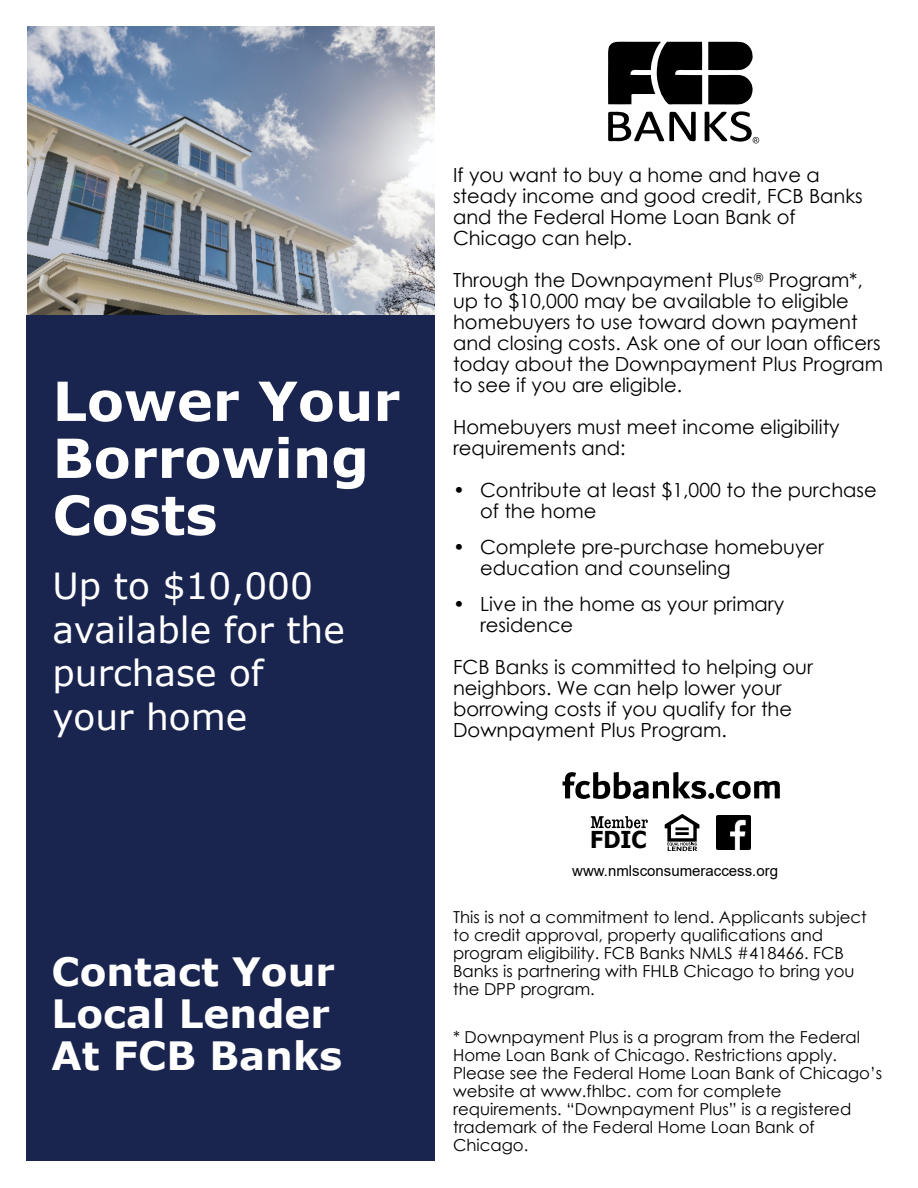
<style>
.page{position:relative;width:918px;height:1188px;background:#fff}
.page>*{position:absolute;margin:0;border:0;box-sizing:border-box;transform-origin:0 0}
.t1{font:700 54px/57px "Verdana";color:#fff}
.t2{font:700 39px/42px "Verdana";color:#fff}
.t3{font:36px/43.5px "Verdana";color:#fff}
.t4{font:700 23.25px "Tahoma";color:#000}
.t5{font:19.5px/21px "Century Gothic";color:#000}
.t6{font:16.5px/18px "Century Gothic";color:#000}
.t7{font:15px "Arial";color:#000}
</style>
<div class="page">
<img style="left:716px;top:815px;width:34px;height:34px">
<svg style="left:591px;top:816px;width:57px;height:12px"></svg>
<svg style="left:665px;top:814px;width:34px;height:37px"></svg>
<svg style="left:563px;top:772px;width:217px;height:27px"></svg>
<img style="left:27px;top:27px;width:408px;height:288px">
<div style="left:27px;top:315px;width:419px;height:846px;background:#19244f"></div>
<svg style="left:708px;top:42px;width:45px;height:62px;background:#272727"></svg>
<svg style="left:608px;top:41px;width:94px;height:64px;background:#2c2c2c"></svg>
<svg style="left:608px;top:111px;width:88px;height:31px"></svg>
<svg style="left:704px;top:111px;width:55px;height:32px"></svg>
<div style="left:436px;top:11px;width:17px;height:1171px;background:#fff"></div>
<h1 class="t1" style="left:53px;top:377px;width:349px">Lower Your<br>Borrowing<br>Costs</h1>
<h3 class="t3" style="left:53px;top:568px;width:294px">Up to $10,000 available for the purchase of your home</h3>
<h2 class="t2" style="left:52px;top:954px;width:292px">Contact Your<br>Local Lender<br>At FCB Banks</h2>
<p class="t5" style="left:453px;top:166px;width:411px">If you want to buy a home and have a steady income and good credit, FCB Banks and the Federal Home Loan Bank of<br>Chicago can help.</p>
<p class="t5" style="left:453px;top:271px;width:432px">Through the Downpayment Plus<sup>®</sup> Program*, up to $10,000 may be available to eligible homebuyers to use toward down payment and closing costs. Ask one of our loan officers today about the Downpayment Plus Program to see if you are eligible.</p>
<p class="t5" style="left:453px;top:418px;width:388px">Homebuyers must meet income eligibility requirements and:</p>
<p class="t5" style="left:480px;top:481px;width:398px;text-indent:-27px">• Contribute at least $1,000 to the purchase of the home</p>
<p class="t5" style="left:480px;top:538px;width:346px;text-indent:-27px">• Complete pre-purchase homebuyer education and counseling</p>
<p class="t5" style="left:480px;top:595px;width:306px;text-indent:-27px">• Live in the home as your primary residence</p>
<p class="t5" style="left:453px;top:658px;width:361px">FCB Banks is committed to helping our neighbors. We can help lower your borrowing costs if you qualify for the Downpayment Plus Program.</p>
<p class="t4" style="left:590px;top:831px;width:58px">FDIC</p>
<p class="t7" style="left:572px;top:865px;width:207px">www.nmlsconsumeraccess.org</p>
<p class="t6" style="left:453px;top:909px;width:415px">This is not a commitment to lend. Applicants subject to credit approval, property qualifications and program eligibility. FCB Banks NMLS #418466. FCB Banks is partnering with FHLB Chicago to bring you the DPP program.</p>
<p class="t6" style="left:453px;top:1029px;width:431px">* Downpayment Plus is a program from the Federal Home Loan Bank of Chicago. Restrictions apply.<br>Please see the Federal Home Loan Bank of Chicago’s website at www.fhlbc. com for complete requirements. “Downpayment Plus” is a registered trademark of the Federal Home Loan Bank of Chicago.</p>
</div>
